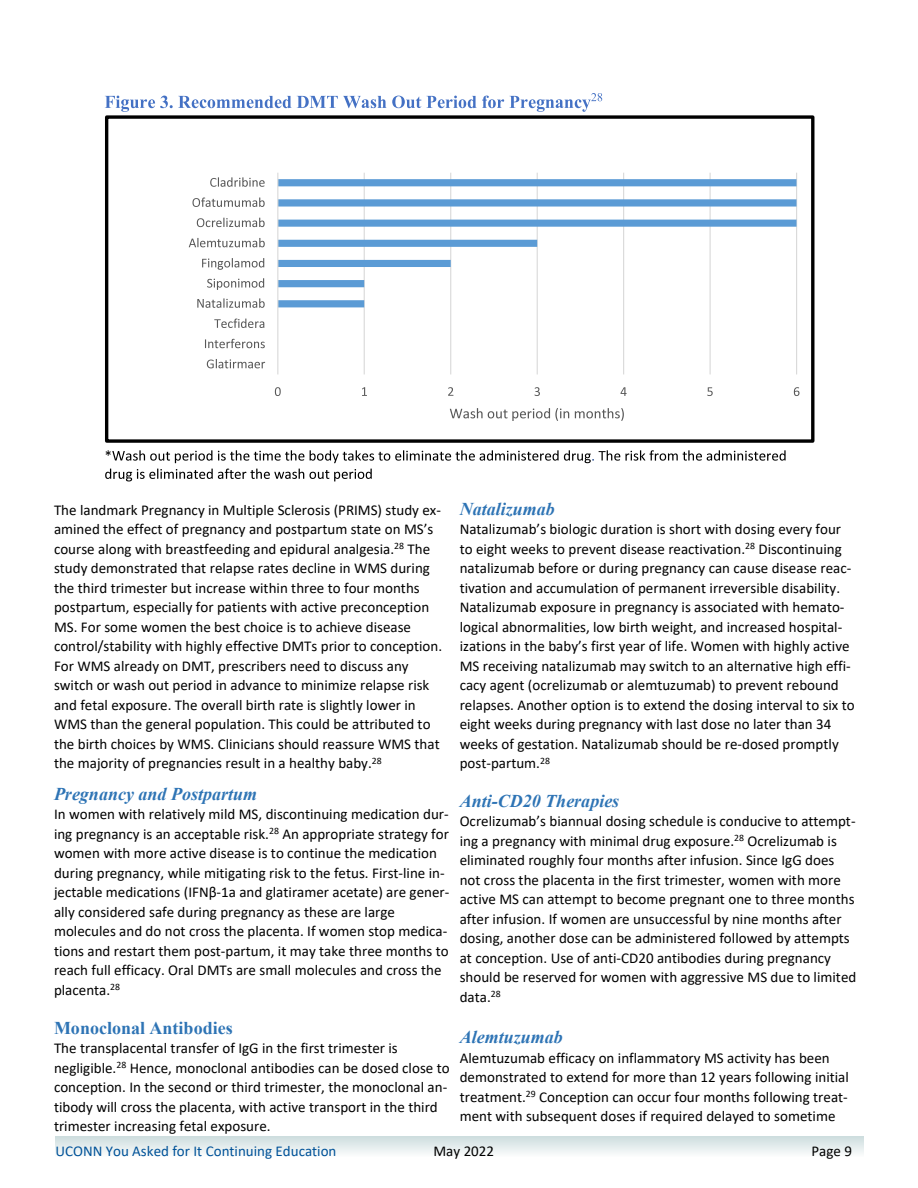
<style>
.page{position:relative;width:918px;height:1188px;background:#fff}
.page>*{position:absolute;margin:0;border:0;box-sizing:border-box;transform-origin:0 0}
.t1{font:italic 700 18px "Times New Roman";color:#2e74b5}
.t2{font:700 18px "Times New Roman";color:#2e74b5}
.t3{font:15px/19.5px "Calibri";color:#000}
.t4{font:15px "Calibri";color:#005298}
</style>
<div class="page">
<svg style="left:55px;top:1136px;width:809px;height:17px;background:#dfe9ea"></svg>
<svg style="left:105px;top:96px;width:281px;height:16px"></svg>
<svg style="left:392px;top:93px;width:210px;height:19px"></svg>
<svg style="left:106px;top:450px;width:106px;height:13px"></svg>
<svg style="left:218px;top:450px;width:86px;height:11px"></svg>
<svg style="left:310px;top:450px;width:476px;height:13px"></svg>
<svg style="left:105px;top:469px;width:267px;height:12px"></svg>
<hr style="left:364px;top:173px;width:1px;height:201px;background:#d9d9d9">
<hr style="left:450px;top:173px;width:1px;height:201px;background:#d9d9d9">
<hr style="left:537px;top:173px;width:1px;height:201px;background:#d9d9d9">
<hr style="left:623px;top:173px;width:1px;height:201px;background:#d9d9d9">
<hr style="left:710px;top:173px;width:1px;height:201px;background:#d9d9d9">
<hr style="left:796px;top:173px;width:1px;height:201px;background:#d9d9d9">
<svg style="left:278px;top:179px;width:519px;height:128px"></svg>
<hr style="left:277px;top:173px;width:1px;height:201px;background:#d9d9d9">
<svg style="left:275px;top:387px;width:6px;height:9px"></svg>
<svg style="left:362px;top:387px;width:5px;height:9px"></svg>
<svg style="left:448px;top:387px;width:5px;height:9px"></svg>
<svg style="left:535px;top:387px;width:5px;height:9px"></svg>
<svg style="left:621px;top:387px;width:6px;height:9px"></svg>
<svg style="left:707px;top:387px;width:6px;height:9px"></svg>
<svg style="left:794px;top:387px;width:6px;height:9px"></svg>
<svg style="left:207px;top:359px;width:58px;height:9px"></svg>
<svg style="left:205px;top:339px;width:60px;height:9px"></svg>
<svg style="left:214px;top:319px;width:50px;height:9px"></svg>
<svg style="left:197px;top:298px;width:68px;height:10px"></svg>
<svg style="left:207px;top:278px;width:57px;height:12px"></svg>
<svg style="left:202px;top:258px;width:62px;height:12px"></svg>
<svg style="left:189px;top:238px;width:76px;height:9px"></svg>
<svg style="left:197px;top:218px;width:68px;height:9px"></svg>
<svg style="left:192px;top:198px;width:73px;height:9px"></svg>
<svg style="left:210px;top:177px;width:55px;height:10px"></svg>
<svg style="left:450px;top:408px;width:119px;height:13px"></svg>
<svg style="left:575px;top:408px;width:49px;height:13px"></svg>
<div style="left:105px;top:115px;width:709px;height:328px;border:3px solid #000"></div>
<p class="t3" style="left:54px;top:501px;width:390px">The landmark Pregnancy in Multiple Sclerosis (PRIMS) study ex&shy;amined the effect of pregnancy and postpartum state on MS’s course along with breastfeeding and epidural analgesia.<sup>28</sup> The study demonstrated that relapse rates decline in WMS during the third trimester but increase within three to four months postpartum, especially for patients with active preconception MS. For some women the best choice is to achieve disease control/stability with highly effective DMTs prior to conception.<br>For WMS already on DMT, prescribers need to discuss any switch or wash out period in advance to minimize relapse risk and fetal exposure. The overall birth rate is slightly lower in WMS than the general population. This could be attributed to the birth choices by WMS. Clinicians should reassure WMS that the majority of pregnancies result in a healthy baby.<sup>28</sup></p>
<p class="t1" style="left:54px;top:788px;width:205px">Pregnancy and Postpartum</p>
<p class="t3" style="left:54px;top:806px;width:397px">In women with relatively mild MS, discontinuing medication dur&shy;ing pregnancy is an acceptable risk.<sup>28</sup> An appropriate strategy for women with more active disease is to continue the medication during pregnancy, while mitigating risk to the fetus. First-line in&shy;jectable medications (IFNβ-1a and glatiramer acetate) are gener&shy;ally considered safe during pregnancy as these are large molecules and do not cross the placenta. If women stop medica&shy;tions and restart them post-partum, it may take three months to reach full efficacy. Oral DMTs are small molecules and cross the placenta.<sup>28</sup></p>
<p class="t2" style="left:54px;top:1022px;width:180px">Monoclonal Antibodies</p>
<p class="t3" style="left:54px;top:1040px;width:397px">The transplacental transfer of IgG in the first trimester is negligible.<sup>28</sup> Hence, monoclonal antibodies can be dosed close to conception. In the second or third trimester, the monoclonal an&shy;tibody will cross the placenta, with active transport in the third trimester increasing fetal exposure.</p>
<p class="t1" style="left:460px;top:503px;width:97px">Natalizumab</p>
<p class="t3" style="left:460px;top:521px;width:397px">Natalizumab’s biologic duration is short with dosing every four to eight weeks to prevent disease reactivation.<sup>28</sup> Discontinuing natalizumab before or during pregnancy can cause disease reac&shy;tivation and accumulation of permanent irreversible disability.<br>Natalizumab exposure in pregnancy is associated with hemato&shy;logical abnormalities, low birth weight, and increased hospital&shy;izations in the baby’s first year of life. Women with highly active MS receiving natalizumab may switch to an alternative high effi&shy;cacy agent (ocrelizumab or alemtuzumab) to prevent rebound relapses. Another option is to extend the dosing interval to six to eight weeks during pregnancy with last dose no later than 34 weeks of gestation. Natalizumab should be re-dosed promptly post-partum.<sup>28</sup></p>
<p class="t1" style="left:460px;top:795px;width:161px">Anti-CD20 Therapies</p>
<p class="t3" style="left:460px;top:813px;width:398px">Ocrelizumab’s biannual dosing schedule is conducive to attempt&shy;ing a pregnancy with minimal drug exposure.<sup>28</sup> Ocrelizumab is eliminated roughly four months after infusion. Since IgG does not cross the placenta in the first trimester, women with more active MS can attempt to become pregnant one to three months after infusion. If women are unsuccessful by nine months after dosing, another dose can be administered followed by attempts at conception. Use of anti-CD20 antibodies during pregnancy should be reserved for women with aggressive MS due to limited data.<sup>28</sup></p>
<p class="t1" style="left:460px;top:1031px;width:105px">Alemtuzumab</p>
<p class="t3" style="left:460px;top:1049px;width:391px">Alemtuzumab efficacy on inflammatory MS activity has been demonstrated to extend for more than 12 years following initial treatment.<sup>29</sup> Conception can occur four months following treat&shy;ment with subsequent doses if required delayed to sometime</p>
<p class="t4" style="left:55px;top:1145px;width:283px">UCONN You Asked for It Continuing Education</p>
<p class="t3" style="left:433px;top:1142px;width:62px">May 2022</p>
<p class="t3" style="left:811px;top:1142px;width:42px">Page 9</p>
</div>
